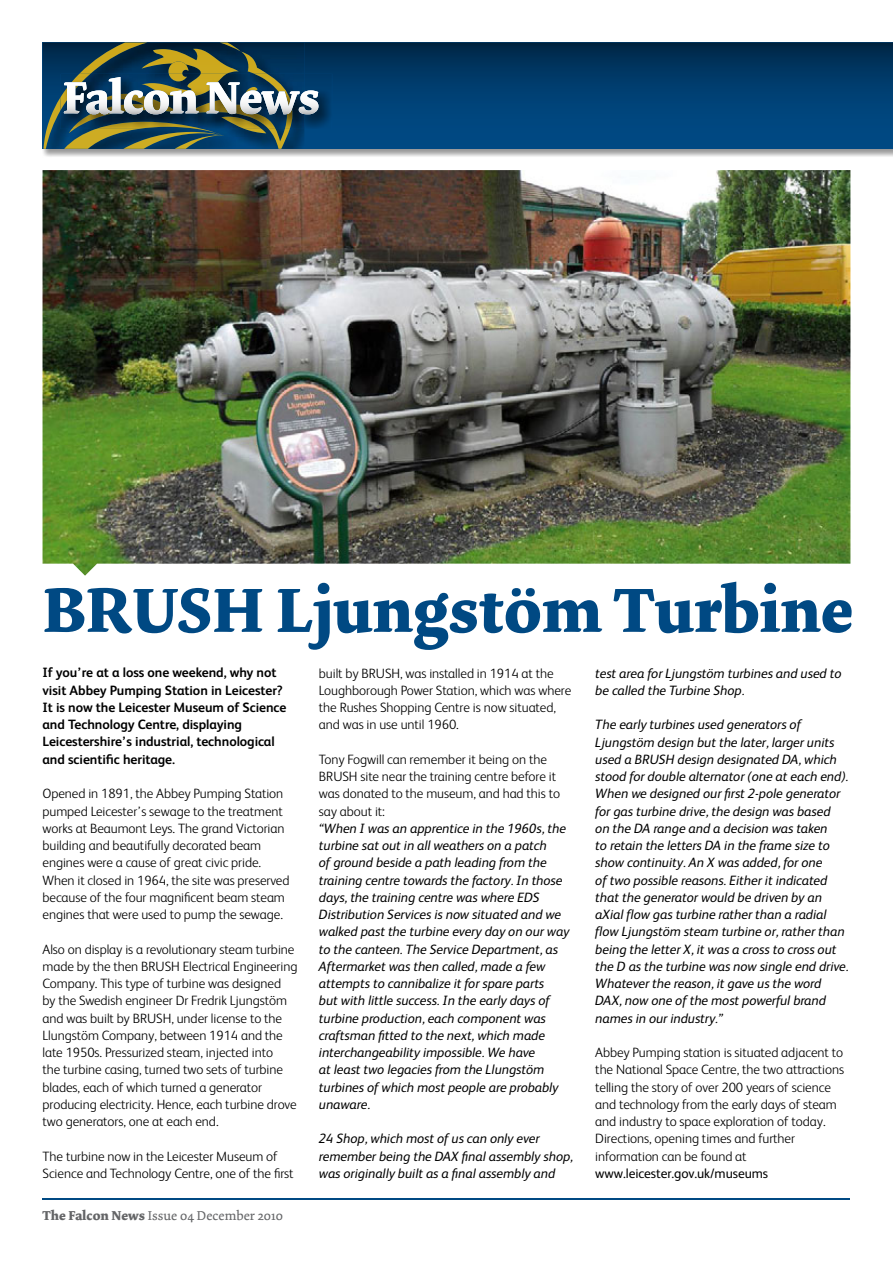
<style>
.page{position:relative;width:893px;height:1263px;background:#fff}
.page>*{position:absolute;margin:0;border:0;box-sizing:border-box;transform-origin:0 0}
.t1{font:700 65.25px "Dolly";color:#004983}
.t2{font:italic 13.5px/17.2px "FS Albert";letter-spacing:-.005em;color:#000}
.t3{font:300 13.5px/17.2px "FS Albert";letter-spacing:-.005em;color:#000}
.t4{font:700 13.5px/17.2px "FS Albert";letter-spacing:-.005em;color:#000}
.t5{font:13.5px "Dolly";letter-spacing:.005em;color:#646567}
.t6{font:13.5px "FS Albert";letter-spacing:-.005em;color:#000}
.s1{font-weight:700}
</style>
<div class="page">
<hr style="left:43px;top:1198px;width:807px;height:2px;background:#004983">
<img style="left:42px;top:135px;width:851px;height:22px">
<svg style="left:318px;top:43px;width:575px;height:106px;background:#003d6e"></svg>
<img style="left:318px;top:74px;width:14px;height:55px">
<svg style="left:44px;top:43px;width:274px;height:106px;background:#496160"></svg>
<img style="left:43px;top:170px;width:807px;height:406px">
<h1 class="t1" style="left:43px;top:570px;width:812px">BRUSH Ljungstöm Turbine</h1>
<p class="t4" style="left:43px;top:664px;width:245px">If you’re at a loss one weekend, why not visit Abbey Pumping Station in Leicester?<br>It is now the Leicester Museum of Science and Technology Centre, displaying Leicestershire’s industrial, technological and scientific heritage.</p>
<p class="t3" style="left:43px;top:785px;width:249px">Opened in 1891, the Abbey Pumping Station pumped Leicester’s sewage to the treatment works at Beaumont Leys. The grand Victorian building and beautifully decorated beam engines were a cause of great civic pride.<br>When it closed in 1964, the site was preserved because of the four magnificent beam steam engines that were used to pump the sewage.</p>
<p class="t3" style="left:43px;top:940px;width:256px">Also on display is a revolutionary steam turbine made by the then BRUSH Electrical Engineering Company. This type of turbine was designed by the Swedish engineer Dr Fredrik Ljungstöm and was built by BRUSH, under license to the Llungstöm Company, between 1914 and the late 1950s. Pressurized steam, injected into<br>the turbine casing, turned two sets of turbine blades, each of which turned a generator producing electricity. Hence, each turbine drove two generators, one at each end.</p>
<p class="t3" style="left:43px;top:1147px;width:253px">The turbine now in the Leicester Museum of<br>Science and Technology Centre, one of the first</p>
<p class="t2" style="left:595px;top:664px;width:248px">test area for Ljungstöm turbines and used to be called the Turbine Shop.</p>
<p class="t2" style="left:595px;top:716px;width:255px">The early turbines used generators of Ljungstöm design but the later, larger units used a BRUSH design designated DA, which stood for double alternator (one at each end).<br>When we designed our first 2-pole generator for gas turbine drive, the design was based<br>on the DA range and a decision was taken<br>to retain the letters DA in the frame size to show continuity. An X was added, for one<br>of two possible reasons. Either it indicated that the generator would be driven by an aXial flow gas turbine rather than a radial flow Ljungstöm steam turbine or, rather than being the letter X, it was a cross to cross out the D as the turbine was now single end drive.<br>Whatever the reason, it gave us the word DAX, now one of the most powerful brand names in our industry.”</p>
<p class="t3" style="left:595px;top:1044px;width:250px">Abbey Pumping station is situated adjacent to the National Space Centre, the two attractions telling the story of over 200 years of science and technology from the early days of steam and industry to space exploration of today.<br>Directions, opening times and further information can be found at</p>
<p class="t6" style="left:595px;top:1166px;width:174px">www.leicester.gov.uk/museums</p>
<p class="t3" style="left:319px;top:664px;width:254px">built by BRUSH, was installed in 1914 at the Loughborough Power Station, which was where the Rushes Shopping Centre is now situated, and was in use until 1960.</p>
<p class="t3" style="left:319px;top:750px;width:243px">Tony Fogwill can remember it being on the BRUSH site near the training centre before it was donated to the museum, and had this to say about it:</p>
<p class="t2" style="left:319px;top:820px;width:252px">“When I was an apprentice in the 1960s, the turbine sat out in all weathers on a patch<br>of ground beside a path leading from the training centre towards the factory. In those days, the training centre was where EDS Distribution Services is now situated and we walked past the turbine every day on our way to the canteen. The Service Department, as Aftermarket was then called, made a few attempts to cannibalize it for spare parts<br>but with little success. In the early days of turbine production, each component was craftsman fitted to the next, which made interchangeability impossible. We have<br>at least two legacies from the Llungstöm turbines of which most people are probably unaware.</p>
<p class="t2" style="left:319px;top:1130px;width:256px">24 Shop, which most of us can only ever remember being the DAX final assembly shop, was originally built as a final assembly and</p>
<p class="t5" style="left:43px;top:1208px;width:242px"><span class="s1">The Falcon News</span> Issue 04 December 2010</p>
</div>
